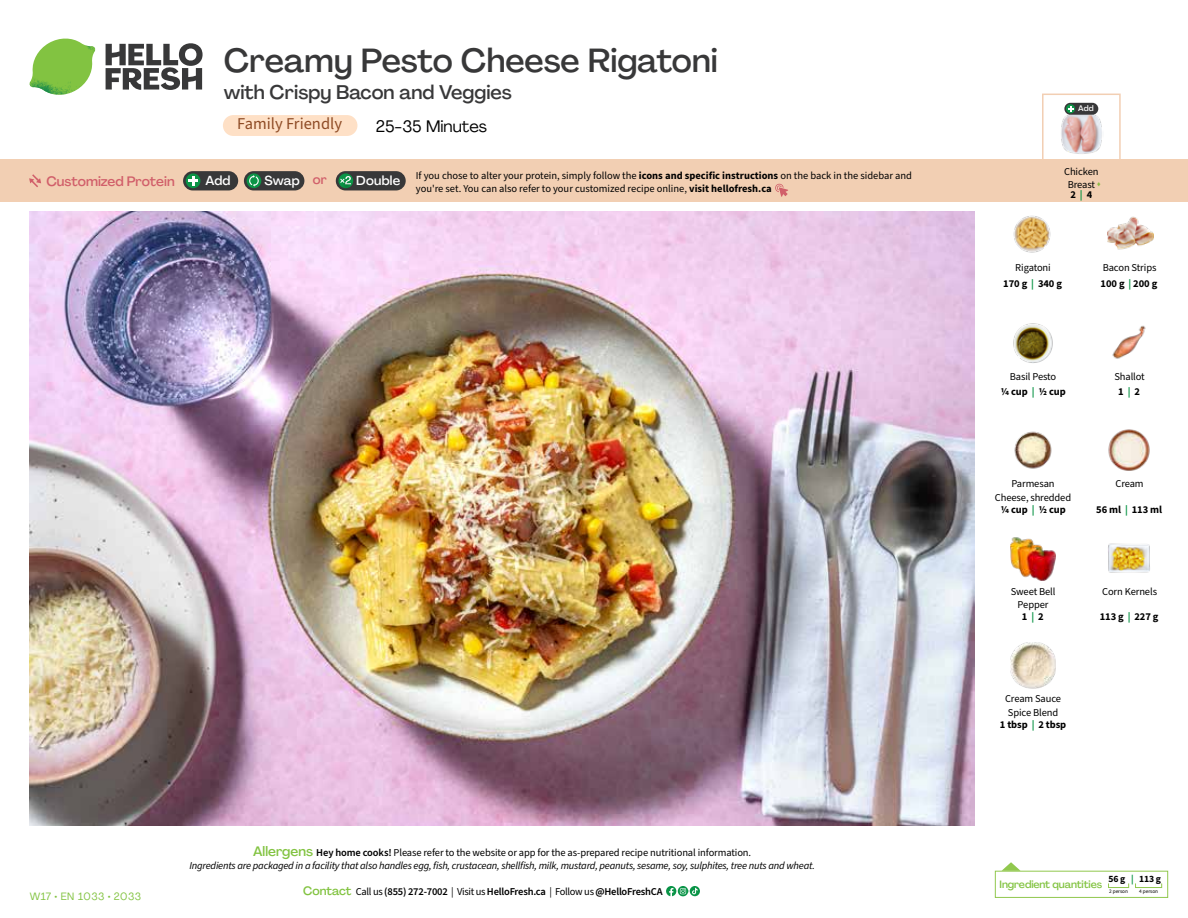
<style>
.page{position:relative;width:1188px;height:918px;background:#fff}
.page>*{position:absolute;margin:0;border:0;box-sizing:border-box;transform-origin:0 0}
.t1{font:500 33px "Agrandir";letter-spacing:-.005em;color:#383839}
.t2{font:500 19.5px "Agrandir";color:#383839}
.t3{font:16.5px "Source Sans Pro";color:#8e4b25}
.t4{font:16.5px "Agrandir";color:#000}
.t5{font:500 13.5px "Agrandir";color:#d15f6a}
.t6{font:500 12.9px "Agrandir";letter-spacing:.015em;color:#fff}
.t7{font:10.5px/13.5px "Source Sans Pro";letter-spacing:-.01em;color:#000;text-align:center}
.t8{font:italic 10.5px/13.5px "Source Sans Pro";letter-spacing:-.02em;color:#000;text-align:center}
.t9{font:700 10.5px/14.9px "Source Sans Pro";letter-spacing:-.01em;color:#000;text-align:center}
.t10{font:600 10.5px "Source Sans Pro";letter-spacing:-.02em;color:#000}
.t11{font:500 10.5px "Agrandir";letter-spacing:-.01em;color:#82c341}
.t12{font:10.5px "Agrandir";letter-spacing:.05em;color:#82c341}
.t13{font:700 9.6px "Source Sans Pro";color:#000}
.t14{font:500 7.95px "Agrandir";color:#fff}
.t15{font:5.25px "Source Sans Pro";letter-spacing:-.01em;color:#000}
.s1{color:#d15f6a}
.s2{color:#8cba42}
.s3{color:#0b9446}
.s4{font-weight:700}
.s5{font-weight:700;color:#0b9446}
.s6{font-weight:400}
.s7{font-family:"Agrandir";font-weight:500;font-style:normal;font-size:13.5px;color:#82c341}
.s8{font-weight:600;font-style:normal}
.s9{font-style:normal}
.s10{font-family:"Agrandir";font-weight:500;font-size:12px;color:#82c341}
</style>
<div class="page">
<svg style="left:106px;top:43px;width:97px;height:47px"></svg>
<svg style="left:34px;top:39px;width:59px;height:38px"></svg>
<img style="left:65px;top:39px;width:30px;height:25px">
<img style="left:33px;top:60px;width:56px;height:10px">
<img style="left:29px;top:64px;width:58px;height:31px">
<img style="left:64px;top:70px;width:25px;height:24px">
<img style="left:30px;top:211px;width:945px;height:615px">
<svg style="left:690px;top:886px;width:10px;height:10px"></svg>
<svg style="left:666px;top:886px;width:32px;height:10px"></svg>
<svg style="left:1002px;top:862px;width:19px;height:9px"></svg>
<div style="left:995px;top:871px;width:173px;height:27px;border:1px solid #91c84e"></div>
<div style="left:1108px;top:883px;width:21px;height:5px;border:1px solid #91c84e"></div>
<div style="left:1135px;top:883px;width:27px;height:5px;border:1px solid #91c84e"></div>
<img style="left:1013px;top:323px;width:40px;height:40px">
<img style="left:1112px;top:325px;width:34px;height:34px">
<img style="left:1014px;top:431px;width:38px;height:38px">
<img style="left:1108px;top:429px;width:42px;height:42px">
<img style="left:1011px;top:537px;width:45px;height:44px">
<img style="left:1108px;top:543px;width:42px;height:30px">
<img style="left:1011px;top:643px;width:45px;height:45px">
<img style="left:1108px;top:216px;width:45px;height:34px">
<img style="left:1013px;top:215px;width:38px;height:38px">
<div style="left:0;top:160px;width:1188px;height:42px;background:#f2cfb3"></div>
<svg style="left:29px;top:174px;width:12px;height:13px"></svg>
<div style="left:336px;top:171px;width:70px;height:19px;background:#383839;border-radius:10px"></div>
<svg style="left:338px;top:173px;width:15px;height:15px"></svg>
<div style="left:341px;top:180px;width:11px;height:11px;background:#000;opacity:.35"></div>
<svg style="left:339px;top:176px;width:12px;height:8px"></svg>
<div style="left:244px;top:171px;width:60px;height:19px;background:#383839;border-radius:10px"></div>
<div style="left:247px;top:173px;width:14px;height:15px;background:#0b9446;border-radius:50%"></div>
<svg style="left:249px;top:175px;width:10px;height:12px"></svg>
<div style="left:183px;top:171px;width:55px;height:19px;background:#383839;border-radius:10px"></div>
<div style="left:186px;top:173px;width:14px;height:15px;background:#0b9446;border-radius:50%"></div>
<svg style="left:188px;top:176px;width:10px;height:10px"></svg>
<svg style="left:775px;top:183px;width:13px;height:14px"></svg>
<div style="left:1042px;top:94px;width:79px;height:69px;border:2px solid #f2cfb3"></div>
<img style="left:1061px;top:112px;width:41px;height:42px">
<div style="left:1064px;top:103px;width:34px;height:12px;background:#383839;border-radius:6px"></div>
<svg style="left:1066px;top:104px;width:9px;height:9px"></svg>
<svg style="left:1068px;top:106px;width:5px;height:6px"></svg>
<div style="left:223px;top:115px;width:134px;height:21px;background:#fee0c6;border-radius:10px"></div>
<h1 class="t1" style="left:224px;top:40px;width:496px">Creamy Pesto Cheese Rigatoni</h1>
<h2 class="t2" style="left:224px;top:80px;width:290px">with Crispy Bacon and Veggies</h2>
<h3 class="t4" style="left:376px;top:116px;width:113px">25-35 Minutes</h3>
<h3 class="t3" style="left:237px;top:113px;width:106px">Family Friendly</h3>
<p class="t14" style="left:1078px;top:104px;width:17px">Add</p>
<p class="t5" style="left:46px;top:173px;width:130px">Customized Protein</p>
<p class="t6" style="left:205px;top:172px;width:27px">Add</p>
<p class="t6" style="left:264px;top:172px;width:64px">Swap <span class="s1">or</span></p>
<p class="t6" style="left:356px;top:172px;width:45px">Double</p>
<p class="t7" style="left:1064px;top:165px;width:39px">Chicken<br>Breast<span class="s2">▲</span></p>
<p class="t9" style="left:1070px;top:187px;width:23px">2 <span class="s3">|</span> 4</p>
<p class="t7" style="left:416px;top:169px;width:498px;text-align:left">If you chose to alter your protein, simply follow the <span class="s4">icons and specific instructions</span> on the back in the sidebar and you're set. You can also refer to your customized recipe online, <span class="s4">visit hellofresh.ca</span></p>
<p class="t7" style="left:1003px;top:260px;width:60px;line-height:16.4px">Rigatoni<br><span class="s4">170 g</span> <span class="s5">|</span> <span class="s4">340 g</span></p>
<p class="t7" style="left:1101px;top:260px;width:58px;line-height:16.4px;text-align:left">Bacon Strips<br><span class="s4">100 g</span> <span class="s5">|</span> <span class="s4">200 g</span></p>
<p class="t9" style="left:1000px;top:370px;width:67px"><span class="s6">Basil Pesto<br></span>1/4 cup <span class="s3">|</span> 1/2 cup</p>
<p class="t7" style="left:1114px;top:369px;width:32px;line-height:14.9px">Shallot<br><span class="s4">1</span> <span class="s5">|</span> <span class="s4">2</span></p>
<p class="t12" style="left:30px;top:890px;width:113px">W17 • EN 1033 • 2033</p>
<p class="t8" style="left:189px;top:846px;width:627px"><span class="s7">Allergens</span> <span class="s8">Hey home cooks!</span> <span class="s9">Please refer to the website or app for the as-prepared recipe nutritional information.<br></span>Ingredients are packaged in a facility that also handles egg, fish, crustacean, shellfish, milk, mustard, peanuts, sesame, soy, sulphites, tree nuts and wheat.</p>
<p class="t10" style="left:303px;top:885px;width:361px"><span class="s10">Contact</span> <span class="s6">Call us</span> (855) 272-7002 <span class="s6">| Visit us</span> HelloFresh.ca <span class="s6">| Follow us</span> @HelloFreshCA</p>
<p class="t7" style="left:995px;top:478px;width:78px">Parmesan<br>Cheese, shredded</p>
<p class="t9" style="left:1000px;top:502px;width:67px">1/4 cup <span class="s3">|</span> 1/2 cup</p>
<p class="t7" style="left:1116px;top:478px;width:30px">Cream</p>
<p class="t9" style="left:1096px;top:502px;width:67px">56 ml <span class="s3">|</span> 113 ml</p>
<p class="t7" style="left:1011px;top:585px;width:46px">Sweet Bell<br>Pepper</p>
<p class="t9" style="left:1022px;top:610px;width:23px">1 <span class="s3">|</span> 2</p>
<p class="t7" style="left:1102px;top:585px;width:56px">Corn Kernels</p>
<p class="t9" style="left:1100px;top:610px;width:60px">113 g <span class="s3">|</span> 227 g</p>
<p class="t7" style="left:1005px;top:692px;width:57px;text-align:left">Cream Sauce<br>Spice Blend</p>
<p class="t9" style="left:1000px;top:717px;width:68px">1 tbsp <span class="s3">|</span> 2 tbsp</p>
<p class="t13" style="left:1108px;top:873px;width:54px">56 g <span class="s3">|</span> 113 g</p>
<p class="t15" style="left:1109px;top:888px;width:20px">2 person</p>
<p class="t15" style="left:1139px;top:888px;width:20px">4 person</p>
<p class="t11" style="left:1000px;top:878px;width:104px">Ingredient quantities</p>
</div>
